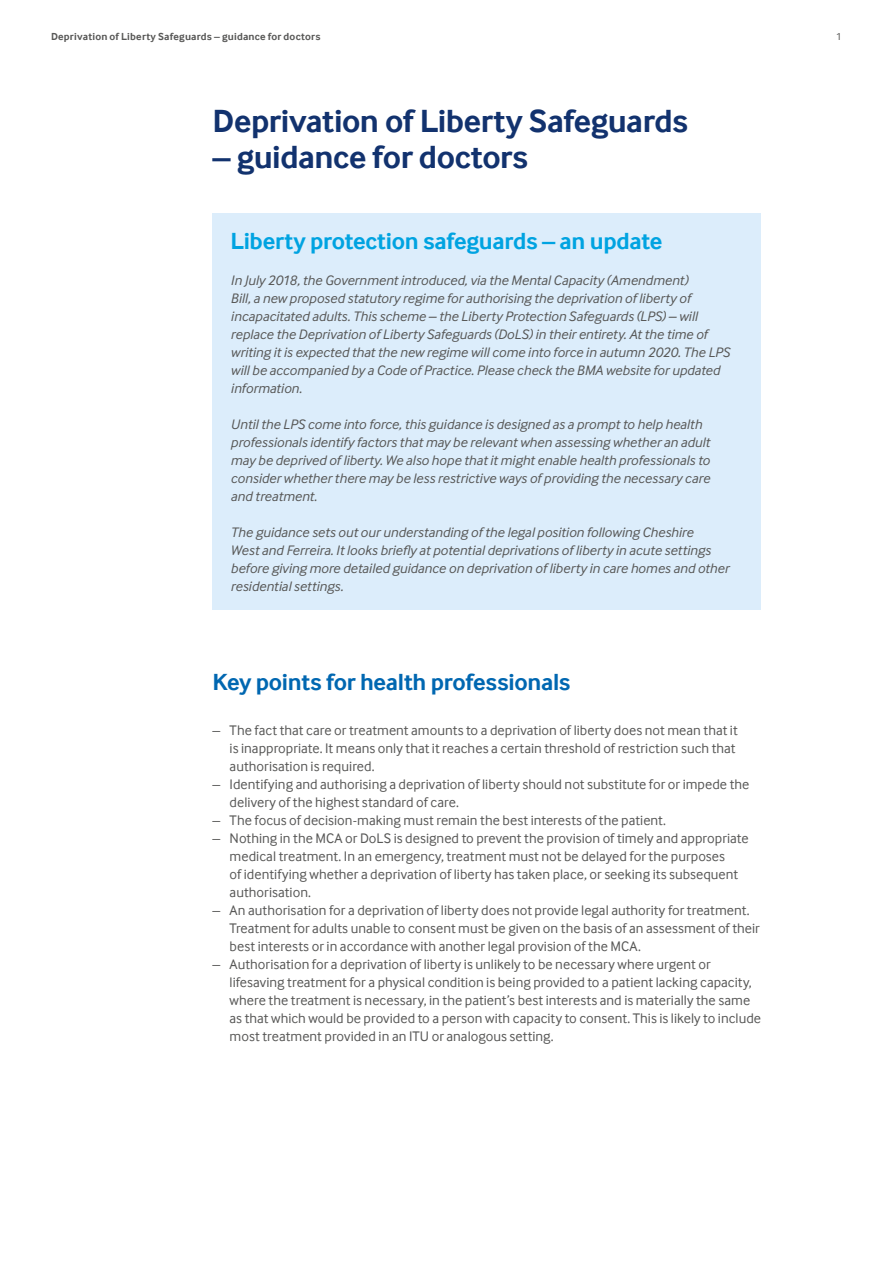
<style>
.page{position:relative;width:893px;height:1263px;background:#fff}
.page>*{position:absolute;margin:0;border:0;box-sizing:border-box;transform-origin:0 0}
.t1{font:700 33px "Inter Face";letter-spacing:-.015em;color:#12326e}
.t2{font:700 24px "Inter Face";letter-spacing:-.015em;color:#00a3e1}
.t3{font:700 24px "Inter Face";letter-spacing:-.015em;color:#0067b1}
.t4{font:14.25px/18px "Inter Face";color:#575756}
.t5{font:italic 14.25px/18px "Inter Face";color:#575756}
.t6{font:700 10.5px "Inter Face";letter-spacing:.02em;color:#575756}
.t7{font:10.5px "Inter Face";color:#575756}
</style>
<div class="page">
<hr style="left:0;top:0;width:1px;height:1263px;background:#50535a">
<div style="left:213px;top:213px;width:548px;height:396px;background:#dcedfb"></div>
<p class="t6" style="left:51px;top:30px;width:271px">Deprivation of Liberty Safeguards – guidance for doctors</p>
<p class="t7" style="left:836px;top:31px;width:7px">1</p>
<h1 class="t1" style="left:213px;top:102px;width:477px">Deprivation of Liberty Safeguards</h1>
<h1 class="t1" style="left:213px;top:138px;width:317px">– guidance for doctors</h1>
<h2 class="t2" style="left:231px;top:227px;width:433px">Liberty protection safeguards – an update</h2>
<p class="t5" style="left:231px;top:271px;width:501px">In July 2018, the Government introduced, via the Mental Capacity (Amendment)<br>Bill, a new proposed statutory regime for authorising the deprivation of liberty of incapacitated adults. This scheme – the Liberty Protection Safeguards (LPS) – will replace the Deprivation of Liberty Safeguards (DoLS) in their entirety. At the time of writing it is expected that the new regime will come into force in autumn 2020. The LPS will be accompanied by a Code of Practice. Please check the BMA website for updated information.</p>
<p class="t5" style="left:231px;top:415px;width:481px">Until the LPS come into force, this guidance is designed as a prompt to help health professionals identify factors that may be relevant when assessing whether an adult may be deprived of liberty. We also hope that it might enable health professionals to consider whether there may be less restrictive ways of providing the necessary care and treatment.</p>
<p class="t5" style="left:231px;top:523px;width:500px">The guidance sets out our understanding of the legal position following Cheshire<br>West and Ferreira. It looks briefly at potential deprivations of liberty in acute settings before giving more detailed guidance on deprivation of liberty in care homes and other residential settings.</p>
<h2 class="t3" style="left:213px;top:668px;width:359px">Key points for health professionals</h2>
<p class="t4" style="left:230px;top:721px;width:510px;text-indent:-17px">– The fact that care or treatment amounts to a deprivation of liberty does not mean that it is inappropriate. It means only that it reaches a certain threshold of restriction such that authorisation is required.</p>
<p class="t4" style="left:230px;top:775px;width:521px;text-indent:-17px">– Identifying and authorising a deprivation of liberty should not substitute for or impede the delivery of the highest standard of care.</p>
<p class="t4" style="left:213px;top:811px;width:455px">– The focus of decision-making must remain the best interests of the patient.</p>
<p class="t4" style="left:230px;top:829px;width:520px;text-indent:-17px">– Nothing in the MCA or DoLS is designed to prevent the provision of timely and appropriate medical treatment. In an emergency, treatment must not be delayed for the purposes<br>of identifying whether a deprivation of liberty has taken place, or seeking its subsequent authorisation.</p>
<p class="t4" style="left:230px;top:901px;width:532px;text-indent:-17px">– An authorisation for a deprivation of liberty does not provide legal authority for treatment.<br>Treatment for adults unable to consent must be given on the basis of an assessment of their best interests or in accordance with another legal provision of the MCA.</p>
<p class="t4" style="left:230px;top:955px;width:533px;text-indent:-17px">– Authorisation for a deprivation of liberty is unlikely to be necessary where urgent or lifesaving treatment for a physical condition is being provided to a patient lacking capacity, where the treatment is necessary, in the patient’s best interests and is materially the same as that which would be provided to a person with capacity to consent. This is likely to include most treatment provided in an ITU or analogous setting.</p>
</div>
